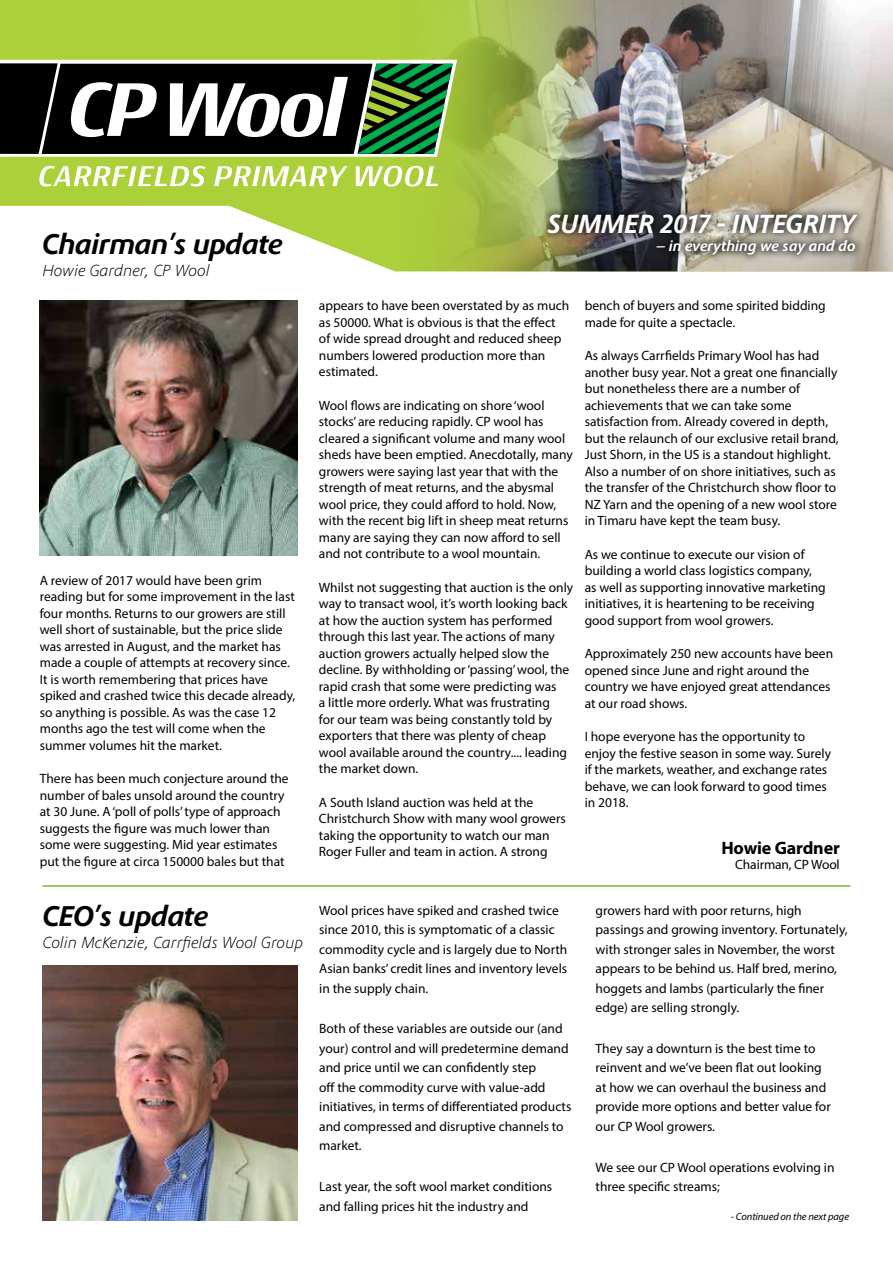
<style>
.page{position:relative;width:893px;height:1263px;background:#fff}
.page>*{position:absolute;margin:0;border:0;box-sizing:border-box;transform-origin:0 0}
.t1{font:italic 700 29.4px "Phoenica STD";letter-spacing:-.02em;color:#000}
.t2{font:italic 700 27px "Phoenica STD";letter-spacing:-.005em;color:#fff}
.t3{font:700 18px "Myriad Pro";letter-spacing:-.01em;color:#000}
.t4{font:italic 300 16.5px "Phoenica STD";letter-spacing:.01em;color:#000}
.t5{font:italic 700 15px "Phoenica STD";letter-spacing:-.005em;color:#fff}
.t6{font:13.5px/16.5px "Myriad Pro";color:#000}
.t7{font:italic 10.5px "Myriad Pro";letter-spacing:-.01em;color:#000}
</style>
<div class="page">
<svg style="left:0;top:0;width:380px;height:266px;fill:#abd039"></svg>
<img style="left:380px;top:0;width:513px;height:271px">
<svg style="left:0;top:60px;width:457px;height:97px"></svg>
<svg style="left:38px;top:166px;width:400px;height:21px"></svg>
<div style="left:539px;top:206px;width:327px;height:57px;background:#000;opacity:.75"></div>
<img style="left:40px;top:300px;width:258px;height:255px">
<hr style="left:43px;top:885px;width:807px;height:2px;background:#80b539">
<img style="left:43px;top:965px;width:255px;height:255px">
<h1 class="t1" style="left:43px;top:228px;width:242px">Chairman’s update</h1>
<p class="t4" style="left:43px;top:262px;width:169px">Howie Gardner, CP Wool</p>
<p class="t6" style="left:40px;top:572px;width:257px">A review of 2017 would have been grim reading but for some improvement in the last four months. Returns to our growers are still well short of sustainable, but the price slide was arrested in August, and the market has made a couple of attempts at recovery since.<br>It is worth remembering that prices have spiked and crashed twice this decade already, so anything is possible. As was the case 12 months ago the test will come when the summer volumes hit the market.</p>
<p class="t6" style="left:40px;top:770px;width:250px">There has been much conjecture around the number of bales unsold around the country at 30 June. A ‘poll of polls’ type of approach suggests the figure was much lower than some were suggesting. Mid year estimates put the figure at circa 150000 bales but that</p>
<h1 class="t1" style="left:43px;top:900px;width:167px">CEO’s update</h1>
<p class="t4" style="left:43px;top:934px;width:262px">Colin McKenzie, Carrfields Wool Group</p>
<h2 class="t2" style="left:547px;top:210px;width:310px">SUMMER 2017 - INTEGRITY</h2>
<p class="t5" style="left:657px;top:238px;width:200px">– in everything we say and do</p>
<p class="t6" style="left:319px;top:297px;width:252px">appears to have been overstated by as much as 50000. What is obvious is that the effect of wide spread drought and reduced sheep numbers lowered production more than estimated.</p>
<p class="t6" style="left:319px;top:397px;width:255px">Wool flows are indicating on shore ‘wool stocks’ are reducing rapidly. CP wool has cleared a significant volume and many wool sheds have been emptied. Anecdotally, many growers were saying last year that with the strength of meat returns, and the abysmal wool price, they could afford to hold. Now, with the recent big lift in sheep meat returns many are saying they can now afford to sell and not contribute to a wool mountain.</p>
<p class="t6" style="left:319px;top:579px;width:256px">Whilst not suggesting that auction is the only way to transact wool, it’s worth looking back at how the auction system has performed through this last year. The actions of many auction growers actually helped slow the decline. By withholding or ‘passing’ wool, the rapid crash that some were predicting was<br>a little more orderly. What was frustrating<br>for our team was being constantly told by exporters that there was plenty of cheap wool available around the country.... leading the market down.</p>
<p class="t6" style="left:319px;top:794px;width:248px">A South Island auction was held at the Christchurch Show with many wool growers taking the opportunity to watch our man Roger Fuller and team in action. A strong</p>
<p class="t6" style="left:585px;top:297px;width:243px">bench of buyers and some spirited bidding made for quite a spectacle.</p>
<p class="t6" style="left:585px;top:347px;width:255px">As always Carrfields Primary Wool has had another busy year. Not a great one financially but nonetheless there are a number of achievements that we can take some satisfaction from. Already covered in depth, but the relaunch of our exclusive retail brand, Just Shorn, in the US is a standout highlight.<br>Also a number of on shore initiatives, such as the transfer of the Christchurch show floor to NZ Yarn and the opening of a new wool store in Timaru have kept the team busy.</p>
<p class="t6" style="left:585px;top:546px;width:243px">As we continue to execute our vision of building a world class logistics company, as well as supporting innovative marketing initiatives, it is heartening to be receiving good support from wool growers.</p>
<p class="t6" style="left:585px;top:645px;width:250px">Approximately 250 new accounts have been opened since June and right around the country we have enjoyed great attendances at our road shows.</p>
<p class="t6" style="left:585px;top:728px;width:248px">I hope everyone has the opportunity to enjoy the festive season in some way. Surely if the markets, weather, and exchange rates behave, we can look forward to good times in 2018.</p>
<h3 class="t3" style="left:721px;top:836px;width:120px">Howie Gardner</h3>
<p class="t6" style="left:735px;top:856px;width:106px">Chairman, CP Wool</p>
<p class="t6" style="left:319px;top:900px;width:250px;line-height:19.5px">Wool prices have spiked and crashed twice since 2010, this is symptomatic of a classic commodity cycle and is largely due to North Asian banks’ credit lines and inventory levels in the supply chain.</p>
<p class="t6" style="left:319px;top:1019px;width:254px;line-height:19.5px">Both of these variables are outside our (and your) control and will predetermine demand and price until we can confidently step<br>off the commodity curve with value-add initiatives, in terms of differentiated products and compressed and disruptive channels to market.</p>
<p class="t6" style="left:319px;top:1176px;width:235px;line-height:19.5px">Last year, the soft wool market conditions and falling prices hit the industry and</p>
<p class="t6" style="left:596px;top:900px;width:254px;line-height:19.5px">growers hard with poor returns, high passings and growing inventory. Fortunately, with stronger sales in November, the worst appears to be behind us. Half bred, merino, hoggets and lambs (particularly the finer edge) are selling strongly.</p>
<p class="t6" style="left:596px;top:1038px;width:237px;line-height:19.5px">They say a downturn is the best time to reinvent and we’ve been flat out looking at how we can overhaul the business and provide more options and better value for our CP Wool growers.</p>
<p class="t6" style="left:596px;top:1157px;width:241px;line-height:19.5px">We see our CP Wool operations evolving in three specific streams;</p>
<p class="t7" style="left:731px;top:1210px;width:120px">- Continued on the next page</p>
</div>
